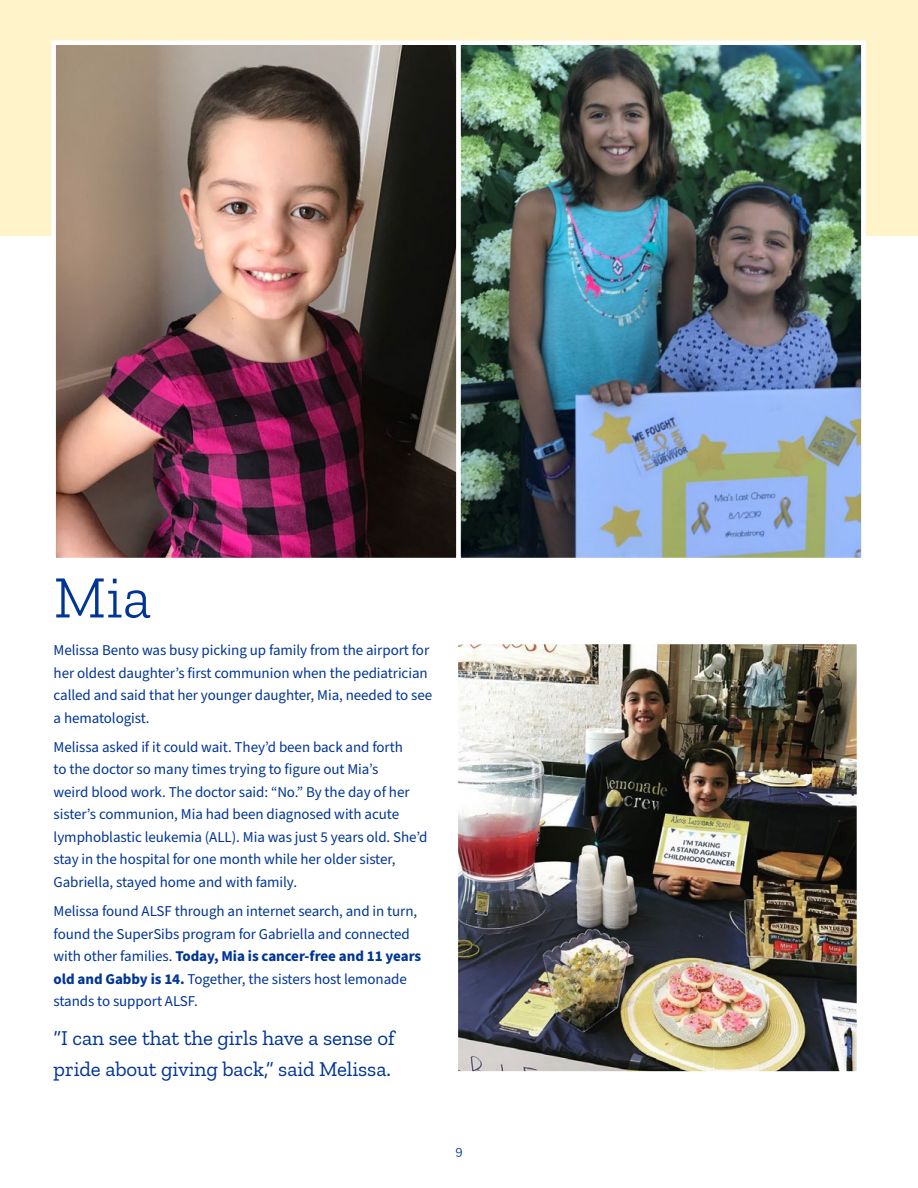
<style>
.page{position:relative;width:918px;height:1188px;background:#fff}
.page>*{position:absolute;margin:0;border:0;box-sizing:border-box;transform-origin:0 0}
.t1{font:300 60px "Zilla Slab";color:#003595}
.t2{font:21px/30px "Zilla Slab";letter-spacing:-.005em;color:#003595}
.t3{font:15px/22.5px "Source Sans Pro";letter-spacing:-.005em;color:#003595}
.t4{font:13.5px "Zilla Slab";color:#003595}
.s1{font-weight:700}
</style>
<div class="page">
<div style="left:0;top:0;width:918px;height:235px;background:#fef3c9"></div>
<img style="left:56px;top:45px;width:400px;height:512px">
<div style="left:51px;top:40px;width:410px;height:522px;border:4px solid #fff"></div>
<img style="left:461px;top:45px;width:400px;height:512px">
<div style="left:456px;top:40px;width:410px;height:522px;border:4px solid #fff"></div>
<img style="left:459px;top:645px;width:397px;height:426px">
<div style="left:454px;top:640px;width:407px;height:436px;border:4px solid #fff"></div>
<h1 class="t1" style="left:54px;top:565px;width:99px">Mia</h1>
<p class="t3" style="left:54px;top:639px;width:380px">Melissa Bento was busy picking up family from the airport for her oldest daughter’s first communion when the pediatrician called and said that her younger daughter, Mia, needed to see a hematologist.</p>
<p class="t3" style="left:54px;top:736px;width:375px">Melissa asked if it could wait. They’d been back and forth<br>to the doctor so many times trying to figure out Mia’s<br>weird blood work. The doctor said: “No.” By the day of her sister’s communion, Mia had been diagnosed with acute lymphoblastic leukemia (ALL). Mia was just 5 years old. She’d stay in the hospital for one month while her older sister, Gabriella, stayed home and with family.</p>
<p class="t3" style="left:54px;top:900px;width:369px">Melissa found ALSF through an internet search, and in turn, found the SuperSibs program for Gabriella and connected with other families. <span class="s1">Today, Mia is cancer-free and 11 years old and Gabby is 14.</span> Together, the sisters host lemonade stands to support ALSF.</p>
<h2 class="t2" style="left:54px;top:1024px;width:343px">“I can see that the girls have a sense of pride about giving back,” said Melissa.</h2>
<p class="t4" style="left:455px;top:1143px;width:9px">9</p>
</div>
